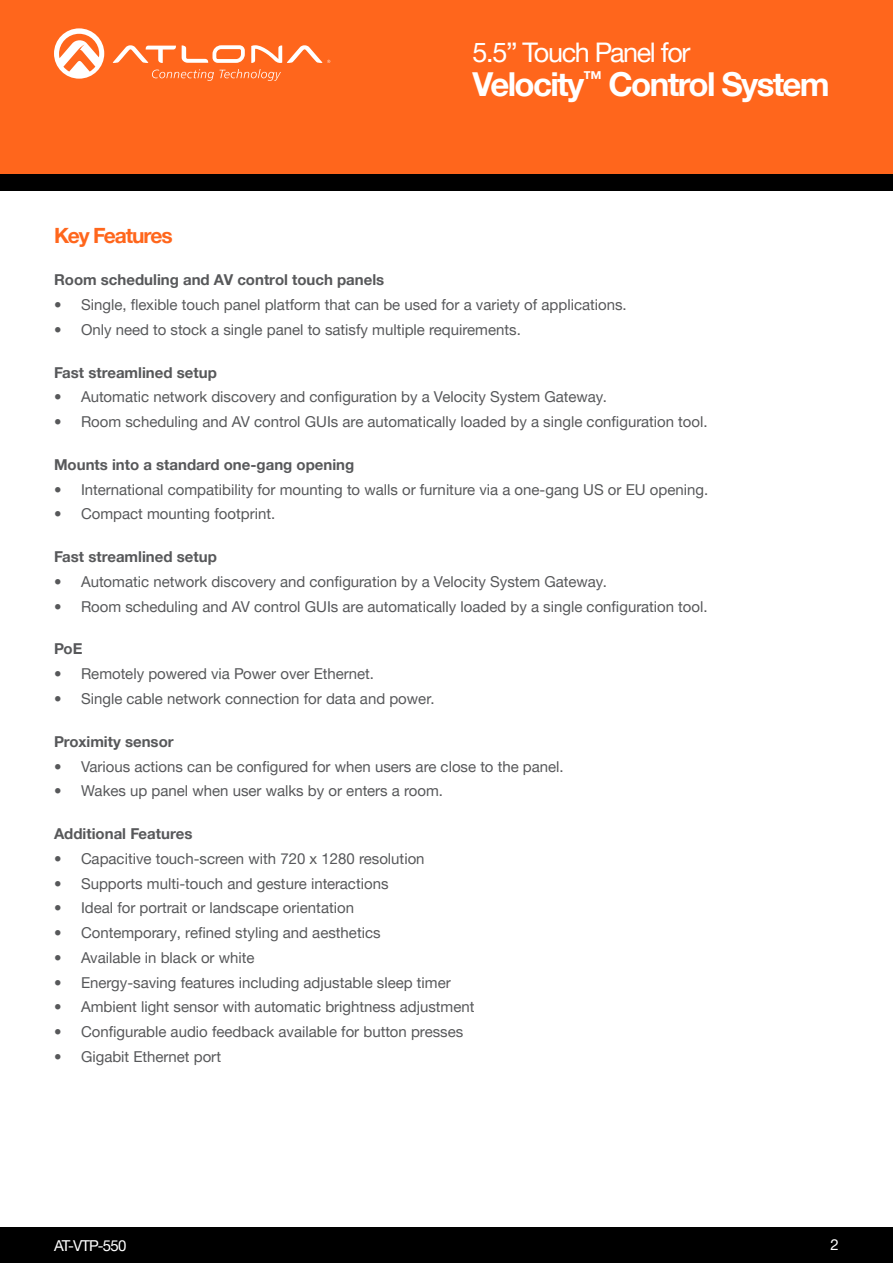
<style>
.page{position:relative;width:893px;height:1263px;background:#fff}
.page>*{position:absolute;margin:0;border:0;box-sizing:border-box;transform-origin:0 0}
.t1{font:700 33px "Helvetica Neue LTW1 G";letter-spacing:-.05em;color:#fff}
.t2{font:27px "Helvetica Neue LTW1 G";letter-spacing:-.05em;color:#fff}
.Product_Type_First_P{font:700 21px "Helvetica Neue LTW1 G";letter-spacing:-.05em;color:#ff661c}
.t3{font:15px "Helvetica Neue LTW1 G";color:#57585a}
.General_Text_Bold_Wa{font:700 15px "Helvetica Neue LTW1 G";color:#57585a}
.t4{font:15px "Helvetica Neue LTW1 G";letter-spacing:-.05em;color:#fff}
</style>
<div class="page">
<div style="left:0;top:1227px;width:893px;height:36px;background:#000"></div>
<div style="left:0;top:0;width:893px;height:174px;background:#ff661c"></div>
<div style="left:0;top:174px;width:893px;height:17px;background:#000"></div>
<svg style="left:182px;top:45px;width:63px;height:18px"></svg>
<svg style="left:113px;top:45px;width:63px;height:18px"></svg>
<svg style="left:251px;top:45px;width:79px;height:18px"></svg>
<svg style="left:54px;top:28px;width:50px;height:51px"></svg>
<svg style="left:152px;top:69px;width:129px;height:12px"></svg>
<h2 class="t2" style="left:472px;top:35px;width:219px">5.5” Touch Panel for</h2>
<h1 class="t1" style="left:472px;top:64px;width:359px">Velocity<sup>™</sup> Control System</h1>
<p class="Product_Type_First_P" style="left:54px;top:223px;width:120px">Key Features</p>
<p class="General_Text_Bold_Wa" style="left:54px;top:271px;width:332px">Room scheduling and AV control touch panels</p>
<p class="t3" style="left:54px;top:296px;width:574px">• Single, flexible touch panel platform that can be used for a variety of applications.</p>
<p class="t3" style="left:54px;top:320px;width:468px">• Only need to stock a single panel to satisfy multiple requirements.</p>
<p class="General_Text_Bold_Wa" style="left:54px;top:363px;width:164px">Fast streamlined setup</p>
<p class="t3" style="left:54px;top:388px;width:554px">• Automatic network discovery and configuration by a Velocity System Gateway.</p>
<p class="t3" style="left:54px;top:413px;width:655px">• Room scheduling and AV control GUIs are automatically loaded by a single configuration tool.</p>
<p class="General_Text_Bold_Wa" style="left:54px;top:455px;width:302px">Mounts into a standard one-gang opening</p>
<p class="t3" style="left:54px;top:480px;width:656px">• International compatibility for mounting to walls or furniture via a one-gang US or EU opening.</p>
<p class="t3" style="left:54px;top:505px;width:223px">• Compact mounting footprint.</p>
<p class="General_Text_Bold_Wa" style="left:54px;top:548px;width:164px">Fast streamlined setup</p>
<p class="t3" style="left:54px;top:572px;width:554px">• Automatic network discovery and configuration by a Velocity System Gateway.</p>
<p class="t3" style="left:54px;top:597px;width:655px">• Room scheduling and AV control GUIs are automatically loaded by a single configuration tool.</p>
<p class="General_Text_Bold_Wa" style="left:54px;top:640px;width:30px">PoE</p>
<p class="t3" style="left:54px;top:665px;width:322px">• Remotely powered via Power over Ethernet.</p>
<p class="t3" style="left:54px;top:689px;width:382px">• Single cable network connection for data and power.</p>
<p class="General_Text_Bold_Wa" style="left:54px;top:732px;width:121px">Proximity sensor</p>
<p class="t3" style="left:54px;top:757px;width:511px">• Various actions can be configured for when users are close to the panel.</p>
<p class="t3" style="left:54px;top:782px;width:391px">• Wakes up panel when user walks by or enters a room.</p>
<p class="General_Text_Bold_Wa" style="left:54px;top:824px;width:140px">Additional Features</p>
<p class="t3" style="left:54px;top:849px;width:372px">• Capacitive touch-screen with 720 x 1280 resolution</p>
<p class="t3" style="left:54px;top:874px;width:336px">• Supports multi-touch and gesture interactions</p>
<p class="t3" style="left:54px;top:899px;width:302px">• Ideal for portrait or landscape orientation</p>
<p class="t3" style="left:54px;top:923px;width:328px">• Contemporary, refined styling and aesthetics</p>
<p class="t3" style="left:54px;top:948px;width:202px">• Available in black or white</p>
<p class="t3" style="left:54px;top:973px;width:398px">• Energy-saving features including adjustable sleep timer</p>
<p class="t3" style="left:54px;top:998px;width:422px">• Ambient light sensor with automatic brightness adjustment</p>
<p class="t3" style="left:54px;top:1022px;width:411px">• Configurable audio feedback available for button presses</p>
<p class="t3" style="left:54px;top:1047px;width:169px">• Gigabit Ethernet port</p>
<p class="t4" style="left:54px;top:1236px;width:74px">AT-VTP-550</p>
<p class="t4" style="left:831px;top:1235px;width:10px">2</p>
</div>
